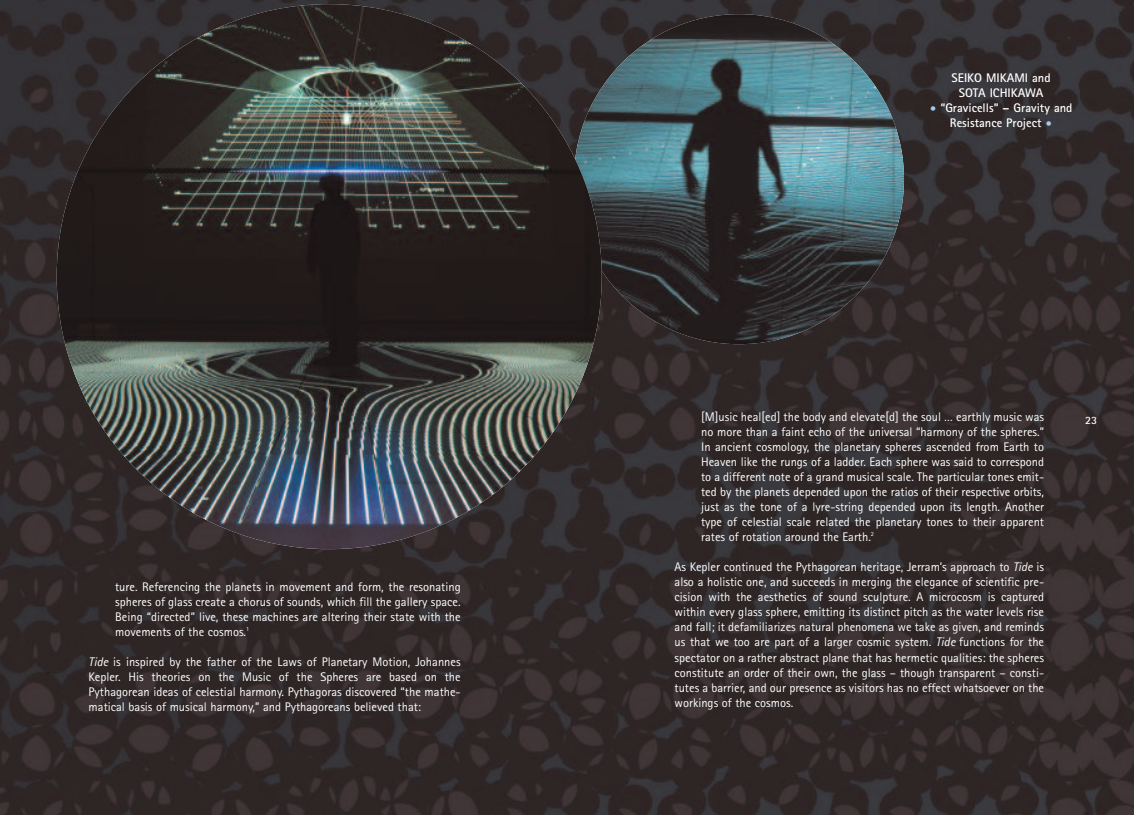
<style>
.page{position:relative;width:1134px;height:815px;background:#fff}
.page>*{position:absolute;margin:0;border:0;box-sizing:border-box;transform-origin:0 0}
.t1{font:12.5px/15.1px "Agfa Rotis Sans Serif";color:#fff;text-align:justify}
.t2{font:700 12.5px/15px "Agfa Rotis Sans Serif";color:#fff;text-align:center}
.t3{font:700 11.25px "Agfa Rotis Sans Serif";color:#fff}
.s1{font-style:italic}
.s2{color:#a3cbeb}
</style>
<div class="page">
<img style="left:0;top:0;width:1134px;height:815px">
<img style="left:574px;top:14px;width:330px;height:330px;border-radius:50%">
<img style="left:57px;top:4px;width:545px;height:545px;border-radius:50%">
<p class="t1" style="left:115px;top:580px;width:347px">ture. Referencing the planets in movement and form, the resonating spheres of glass create a chorus of sounds, which fill the gallery space.<br>Being “directed” live, these machines are altering their state with the movements of the cosmos.<sup>1</sup></p>
<p class="t1" style="left:89px;top:655px;width:374px"><span class="s1">Tide</span> is inspired by the father of the Laws of Planetary Motion, Johannes Kepler. His theories on the Music of the Spheres are based on the Pythagorean ideas of celestial harmony. Pythagoras discovered “the mathe&shy;matical basis of musical harmony,” and Pythagoreans believed that:</p>
<p class="t2" style="left:951px;top:71px;width:101px">SEIKO MIKAMI and<br>SOTA ICHIKAWA</p>
<p class="t2" style="left:930px;top:101px;width:144px"><span class="s2">•</span> “Gravicells” – Gravity and<br>Resistance Project <span class="s2">•</span></p>
<p class="t1" style="left:701px;top:411px;width:344px">[M]usic heal[ed] the body and elevate[d] the soul … earthly music was no more than a faint echo of the universal “harmony of the spheres.” In ancient cosmology, the planetary spheres ascended from Earth to Heaven like the rungs of a ladder. Each sphere was said to correspond to a different note of a grand musical scale. The particular tones emit&shy;ted by the planets depended upon the ratios of their respective orbits, just as the tone of a lyre-string depended upon its length. Another type of celestial scale related the planetary tones to their apparent rates of rotation around the Earth.<sup>2</sup></p>
<p class="t1" style="left:674px;top:560px;width:371px">As Kepler continued the Pythagorean heritage, Jerram’s approach to <span class="s1">Tide</span> is also a holistic one, and succeeds in merging the elegance of scientific pre&shy;cision with the aesthetics of sound sculpture. A microcosm is captured within every glass sphere, emitting its distinct pitch as the water levels rise and fall; it defamiliarizes natural phenomena we take as given, and reminds us that we too are part of a larger cosmic system. <span class="s1">Tide</span> functions for the spectator on a rather abstract plane that has hermetic qualities: the spheres constitute an order of their own, the glass – though transparent – consti&shy;tutes a barrier, and our presence as visitors has no effect whatsoever on the workings of the cosmos.</p>
<p class="t3" style="left:1085px;top:417px;width:14px">23</p>
</div>
